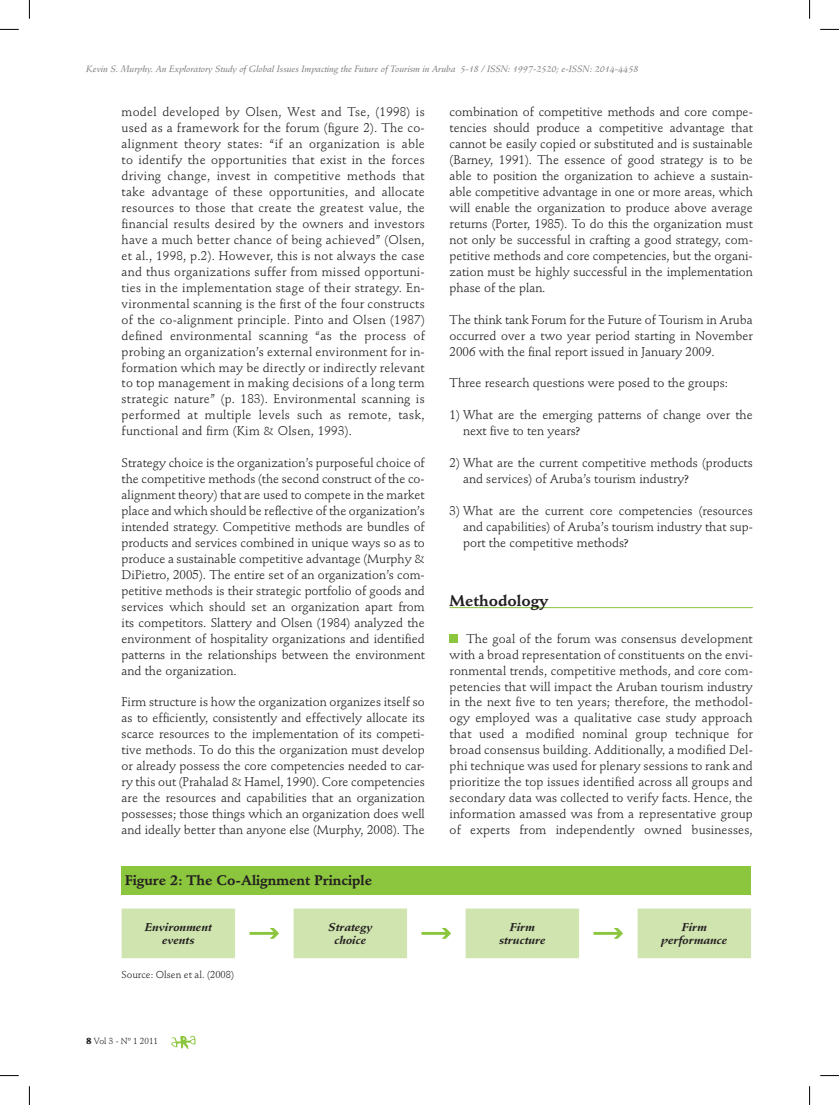
<style>
.page{position:relative;width:839px;height:1105px;background:#fff}
.page>*{position:absolute;margin:0;border:0;box-sizing:border-box;transform-origin:0 0}
.t1{font:700 15.25px "Stempel Schneidler Std";color:#231f20}
.t2{font:700 13.75px "Stempel Schneidler Std";color:#231f20}
.t3{font:12.5px/16px "Stempel Schneidler Std";color:#231f20;text-align:justify}
.t4{font:italic 700 11.25px/13.5px "Stempel Schneidler Std";color:#231f20;text-align:center;scale:1.04 1}
.t5{font:10px "Stempel Schneidler Std";color:#231f20}
.t6{font:9px "Stempel Schneidler Std Med It";color:#808285}
.t7{font:8.75px "Stempel Schneidler Std";color:#231f20}
.s1{font-family:"ITC Garamond Std"}
.s2{font-weight:900}
</style>
<div class="page">
<svg style="left:171px;top:1035px;width:24px;height:13px"></svg>
<hr style="left:449px;top:607px;width:303px;height:1px;background:#8bc63e">
<div style="left:449px;top:634px;width:9px;height:8px;background:#8bc63e"></div>
<div style="left:122px;top:865px;width:628px;height:29px;background:#8bc63e"></div>
<svg style="left:122px;top:908px;width:628px;height:49px"></svg>
<svg style="left:0;top:29px;width:19px;height:1px"></svg>
<svg style="left:820px;top:29px;width:18px;height:1px"></svg>
<svg style="left:29px;top:0;width:1px;height:19px"></svg>
<svg style="left:29px;top:1086px;width:1px;height:18px"></svg>
<svg style="left:809px;top:0;width:1px;height:19px"></svg>
<svg style="left:809px;top:1086px;width:1px;height:18px"></svg>
<p class="t6" style="left:86px;top:63px;width:553px">Kevin S. Murphy. An Exploratory Study of Global Issues Impacting the Future of Tourism in Aruba 5-18 / ISSN: 1997-2520; e-ISSN: 2014-4458</p>
<p class="t3" style="left:122px;top:104px;width:305px">model developed by Olsen, West and Tse, (1998) is used as a framework for the forum (figure 2). The co&shy;alignment theory states: “if an organization is able to identify the opportunities that exist in the forces driving change, invest in competitive methods that take advantage of these opportunities, and allocate resources to those that create the greatest value, the financial results desired by the owners and investors have a much better chance of being achieved” (Olsen, et al., 1998, p.2). However, this is not always the case and thus organizations suffer from missed opportuni&shy;ties in the implementation stage of their strategy. En&shy;vironmental scanning is the first of the four constructs of the co-alignment principle. Pinto and Olsen (1987) defined environmental scanning “as the process of probing an organization’s external environment for in&shy;formation which may be directly or indirectly relevant to top management in making decisions of a long term strategic nature” (p. 183). Environmental scanning is performed at multiple levels such as remote, task, functional and firm (Kim &amp; Olsen, 1993).</p>
<p class="t3" style="left:122px;top:455px;width:304px">Strategy choice is the organization’s purposeful choice of the competitive methods (the second construct of the co&shy;alignment theory) that are used to compete in the market place and which should be reflective of the organization’s intended strategy. Competitive methods are bundles of products and services combined in unique ways so as to produce a sustainable competitive advantage (Murphy &amp; DiPietro, 2005). The entire set of an organization’s com&shy;petitive methods is their strategic portfolio of goods and services which should set an organization apart from its competitors. Slattery and Olsen (1984) analyzed the environment of hospitality organizations and identified patterns in the relationships between the environment and the organization.</p>
<p class="t3" style="left:122px;top:694px;width:304px">Firm structure is how the organization organizes itself so as to efficiently, consistently and effectively allocate its scarce resources to the implementation of its competi&shy;tive methods. To do this the organization must develop or already possess the core competencies needed to car&shy;ry this out (Prahalad &amp; Hamel, 1990). Core competencies are the resources and capabilities that an organization possesses; those things which an organization does well and ideally better than anyone else (Murphy, 2008). The</p>
<p class="t3" style="left:449px;top:104px;width:304px">combination of competitive methods and core compe&shy;tencies should produce a competitive advantage that cannot be easily copied or substituted and is sustainable (Barney, 1991). The essence of good strategy is to be able to position the organization to achieve a sustain&shy;able competitive advantage in one or more areas, which will enable the organization to produce above average returns (Porter, 1985). To do this the organization must not only be successful in crafting a good strategy, com&shy;petitive methods and core competencies, but the organi&shy;zation must be highly successful in the implementation phase of the plan.</p>
<p class="t3" style="left:449px;top:311px;width:304px">The think tank Forum for the Future of Tourism in Aruba occurred over a two year period starting in November 2006 with the final report issued in January 2009.</p>
<p class="t3" style="left:449px;top:375px;width:280px">Three research questions were posed to the groups:</p>
<p class="t3" style="left:463px;top:407px;width:291px;text-indent:-13px">1) What are the emerging patterns of change over the next five to ten years<span class="s1">?</span></p>
<p class="t3" style="left:463px;top:455px;width:291px;text-indent:-13px">2) What are the current competitive methods (products and services) of Aruba’s tourism industry<span class="s1">?</span></p>
<p class="t3" style="left:463px;top:503px;width:291px;text-indent:-13px">3) What are the current core competencies (resources and capabilities) of Aruba’s tourism industry that sup&shy;port the competitive methods<span class="s1">?</span></p>
<p class="t1" style="left:449px;top:591px;width:100px">Methodology</p>
<p class="t3" style="left:449px;top:630px;width:304px;text-indent:17px">The goal of the forum was consensus development with a broad representation of constituents on the envi&shy;ronmental trends, competitive methods, and core com&shy;petencies that will impact the Aruban tourism industry in the next five to ten years; therefore, the methodol&shy;ogy employed was a qualitative case study approach that used a modified nominal group technique for broad consensus building. Additionally, a modified Del&shy;phi technique was used for plenary sessions to rank and prioritize the top issues identified across all groups and secondary data was collected to verify facts. Hence, the information amassed was from a representative group of experts from independently owned businesses,</p>
<p class="t2" style="left:125px;top:871px;width:248px">Figure 2: The Co-Alignment Principle</p>
<p class="t4" style="left:145px;top:919px;width:66px">Environment events</p>
<p class="t4" style="left:328px;top:919px;width:44px">Strategy choice</p>
<p class="t4" style="left:499px;top:919px;width:46px">Firm structure</p>
<p class="t4" style="left:661px;top:919px;width:65px">Firm performance</p>
<p class="t5" style="left:122px;top:967px;width:114px">Source: Olsen et al. (2008)</p>
<p class="t7" style="left:86px;top:1035px;width:73px"><span class="s2">8</span> Vol 3 - Nº 1 2011</p>
</div>
